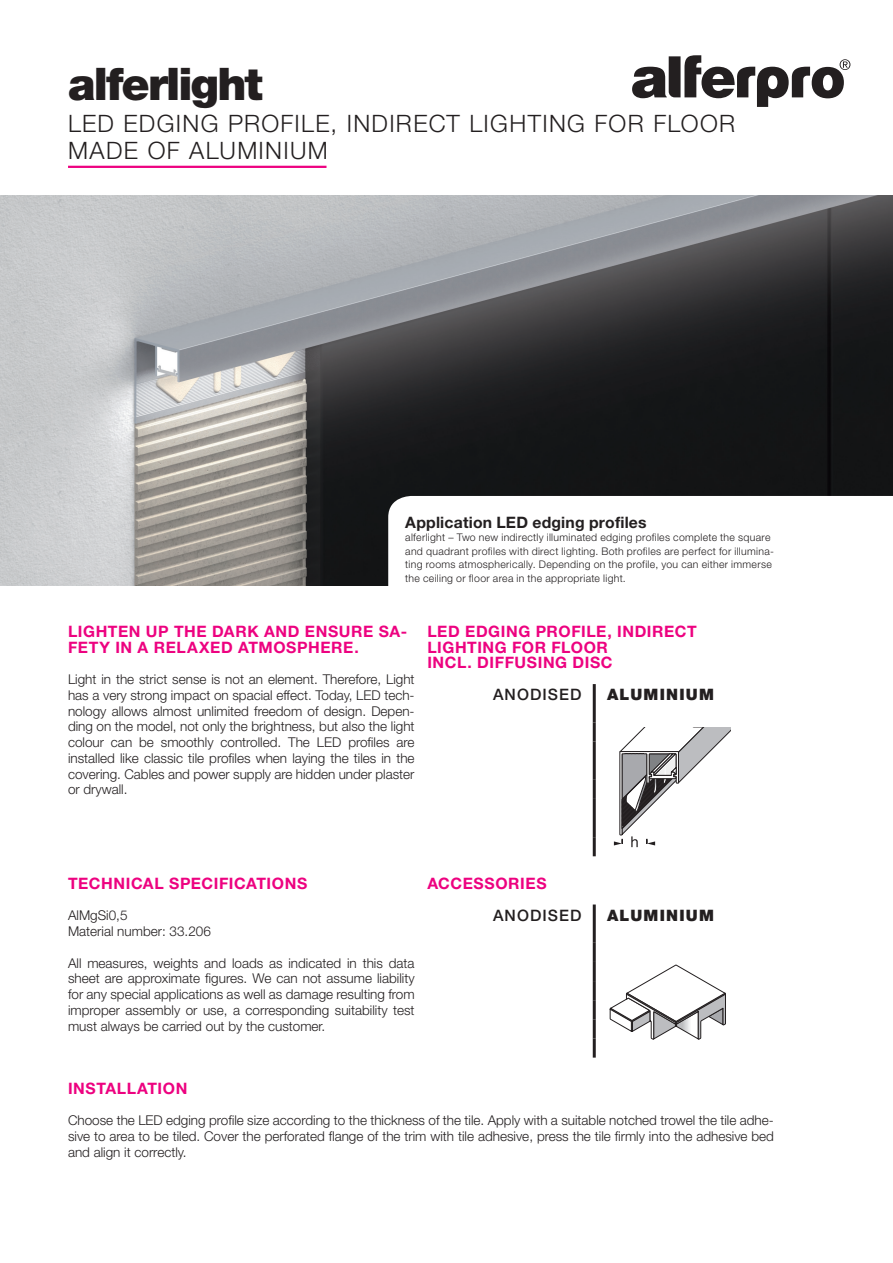
<style>
.page{position:relative;width:893px;height:1263px;background:#fff}
.page>*{position:absolute;margin:0;border:0;box-sizing:border-box;transform-origin:0 0}
.t1{font:900 45px "Helvetica Neue LT Std";letter-spacing:-.04em;color:#231f20}
.t2{font:300 24px/27.5px "Helvetica Neue LT Std";letter-spacing:.055em;color:#231f20}
.t3{font:700 15.75px/15.8px "Helvetica Neue LT Std";letter-spacing:.04em;color:#ed0280}
.t4{font:700 15.75px "Helvetica Neue LT Std";letter-spacing:.01em;color:#231f20}
.t5{font:900 15.75px "Helvetica Neue LT Std";letter-spacing:.08em;color:#231f20}
.t6{font:500 15.75px "Helvetica Neue LT Std";letter-spacing:.065em;color:#231f20}
.t7{font:300 13.5px/15.8px "Helvetica Neue LT Std";color:#231f20;text-align:justify}
.t8{font:300 10.5px/13.5px "Helvetica Neue LT Std";letter-spacing:.03em;color:#231f20}
</style>
<div class="page">
<svg style="left:632px;top:55px;width:218px;height:52px"></svg>
<hr style="left:68px;top:166px;width:258px;height:2px;background:#ed0280">
<img style="left:0;top:196px;width:893px;height:390px">
<svg style="left:614px;top:727px;width:116px;height:120px"></svg>
<svg style="left:609px;top:964px;width:117px;height:76px"></svg>
<hr style="left:593px;top:684px;width:3px;height:38px;background:#231f20">
<hr style="left:593px;top:799px;width:3px;height:38px;background:#231f20">
<hr style="left:593px;top:722px;width:3px;height:19px;background:#231f20">
<hr style="left:593px;top:741px;width:3px;height:39px;background:#231f20">
<hr style="left:593px;top:780px;width:3px;height:19px;background:#231f20">
<hr style="left:593px;top:837px;width:3px;height:19px;background:#231f20">
<hr style="left:593px;top:904px;width:3px;height:39px;background:#231f20">
<hr style="left:593px;top:1000px;width:3px;height:19px;background:#231f20">
<hr style="left:593px;top:943px;width:3px;height:19px;background:#231f20">
<hr style="left:593px;top:962px;width:3px;height:19px;background:#231f20">
<hr style="left:593px;top:981px;width:3px;height:19px;background:#231f20">
<hr style="left:593px;top:1019px;width:3px;height:19px;background:#231f20">
<hr style="left:593px;top:1038px;width:3px;height:19px;background:#231f20">
<svg style="left:388px;top:496px;width:505px;height:90px"></svg>
<h1 class="t1" style="left:68px;top:57px;width:196px">alferlight</h1>
<h2 class="t2" style="left:68px;top:109px;width:669px">LED EDGING PROFILE, INDIRECT LIGHTING FOR FLOOR<br>MADE OF ALUMINIUM</h2>
<p class="t4" style="left:405px;top:512px;width:243px">Application LED edging profiles</p>
<p class="t8" style="left:405px;top:530px;width:370px">alferlight – Two new indirectly illuminated edging profiles complete the square and quadrant profiles with direct lighting. Both profiles are perfect for illumina&shy;ting rooms atmospherically. Depending on the profile, you can either immerse the ceiling or floor area in the appropriate light.</p>
<p class="t3" style="left:68px;top:623px;width:341px">LIGHTEN UP THE DARK AND ENSURE SA-<br>FETY IN A RELAXED ATMOSPHERE.</p>
<p class="t7" style="left:68px;top:671px;width:348px">Light in the strict sense is not an element. Therefore, Light has a very strong impact on spacial effect. Today, LED tech&shy;nology allows almost unlimited freedom of design. Depen&shy;ding on the model, not only the brightness, but also the light colour can be smoothly controlled. The LED profiles are installed like classic tile profiles when laying the tiles in the covering. Cables and power supply are hidden under plaster or drywall.</p>
<p class="t3" style="left:427px;top:623px;width:271px">LED EDGING PROFILE, INDIRECT<br>LIGHTING FOR FLOOR<br>INCL. DIFFUSING DISC</p>
<p class="t6" style="left:493px;top:685px;width:90px">ANODISED</p>
<p class="t5" style="left:607px;top:685px;width:109px">ALUMINIUM</p>
<p class="t3" style="left:68px;top:875px;width:241px">TECHNICAL SPECIFICATIONS</p>
<p class="t7" style="left:68px;top:907px;width:144px">AlMgSi0,5<br>Material number: 33.206</p>
<p class="t7" style="left:68px;top:955px;width:348px">All measures, weights and loads as indicated in this data sheet are approximate figures. We can not assume liability for any special applications as well as damage resulting from improper assembly or use, a corresponding suitability test must always be carried out by the customer.</p>
<p class="t3" style="left:427px;top:875px;width:121px">ACCESSORIES</p>
<p class="t6" style="left:493px;top:906px;width:90px">ANODISED</p>
<p class="t5" style="left:607px;top:906px;width:109px">ALUMINIUM</p>
<p class="t3" style="left:68px;top:1080px;width:121px">INSTALLATION</p>
<p class="t7" style="left:68px;top:1112px;width:707px">Choose the LED edging profile size according to the thickness of the tile. Apply with a suitable notched trowel the tile adhe&shy;sive to area to be tiled. Cover the perforated flange of the trim with tile adhesive, press the tile firmly into the adhesive bed and align it correctly.</p>
</div>
